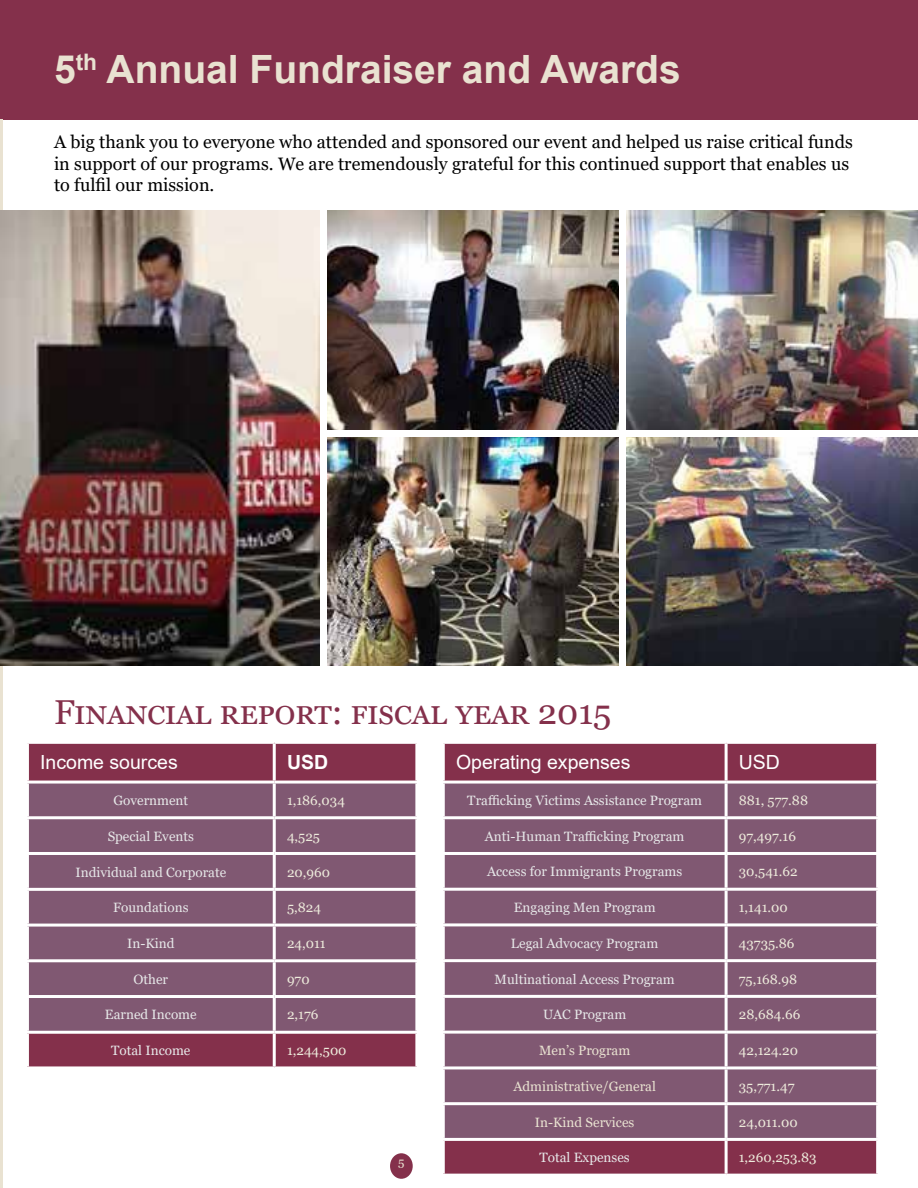
<style>
.page{position:relative;width:918px;height:1188px;background:#fff}
.page>*{position:absolute;margin:0;border:0;box-sizing:border-box;transform-origin:0 0}
.t1{font:700 39px "Arial";color:#e9e2d1}
.t2{font:34.5px "Georgia";letter-spacing:.035em;color:#84304b}
.t3{font:19.5px "Arial";color:#fff}
.t4{font:700 19.5px "Arial";color:#fff}
.t5{font:18px/21.6px "Georgia";color:#000}
.t6{font:13.5px "Georgia";color:#e6e7e8}
.t7{font:13.5px "Georgia";color:#edeadb}
.t8{font:13.5px "Georgia";color:#e9e2d1}
.t9{font:12px "Georgia";color:#e9e2d1}
</style>
<div class="page">
<div style="left:0;top:0;width:918px;height:119px;background:#84304b"></div>
<hr style="left:0;top:119px;width:3px;height:1069px;background:#e9e2d1">
<img style="left:0;top:210px;width:319px;height:456px">
<img style="left:627px;top:210px;width:291px;height:219px">
<img style="left:327px;top:210px;width:292px;height:219px">
<img style="left:327px;top:438px;width:292px;height:228px">
<img style="left:627px;top:438px;width:291px;height:228px">
<div style="left:29px;top:744px;width:386px;height:322px;background:#84304b"></div>
<div style="left:29px;top:784px;width:386px;height:247px;background:#805872"></div>
<div style="left:29px;top:819px;width:244px;height:212px;background:#805872"></div>
<div style="left:27px;top:1032px;width:247px;height:36px;background:#84304b"></div>
<hr style="left:273px;top:744px;width:3px;height:37px;background:#fff">
<hr style="left:26px;top:781px;width:248px;height:3px;background:#fff">
<hr style="left:274px;top:781px;width:144px;height:3px;background:#fff">
<hr style="left:273px;top:784px;width:3px;height:32px;background:#fff">
<hr style="left:274px;top:816px;width:144px;height:3px;background:#fff">
<hr style="left:273px;top:819px;width:3px;height:33px;background:#fff">
<hr style="left:26px;top:852px;width:248px;height:3px;background:#fff">
<hr style="left:274px;top:852px;width:144px;height:3px;background:#fff">
<hr style="left:273px;top:855px;width:3px;height:33px;background:#fff">
<hr style="left:26px;top:888px;width:248px;height:3px;background:#fff">
<hr style="left:274px;top:888px;width:144px;height:3px;background:#fff">
<hr style="left:273px;top:891px;width:3px;height:33px;background:#fff">
<hr style="left:26px;top:924px;width:248px;height:3px;background:#fff">
<hr style="left:274px;top:924px;width:144px;height:3px;background:#fff">
<hr style="left:273px;top:927px;width:3px;height:32px;background:#fff">
<hr style="left:26px;top:959px;width:248px;height:3px;background:#fff">
<hr style="left:274px;top:959px;width:144px;height:3px;background:#fff">
<hr style="left:273px;top:962px;width:3px;height:33px;background:#fff">
<hr style="left:26px;top:995px;width:248px;height:3px;background:#fff">
<hr style="left:274px;top:995px;width:144px;height:3px;background:#fff">
<hr style="left:273px;top:998px;width:3px;height:33px;background:#fff">
<hr style="left:26px;top:1031px;width:248px;height:3px;background:#fff">
<hr style="left:274px;top:1031px;width:144px;height:3px;background:#fff">
<hr style="left:273px;top:1034px;width:3px;height:32px;background:#fff">
<hr style="left:26px;top:1066px;width:248px;height:3px;background:#fff">
<hr style="left:26px;top:816px;width:248px;height:3px;background:#fff">
<hr style="left:26px;top:1034px;width:3px;height:32px;background:#fff">
<div style="left:445px;top:744px;width:431px;height:430px;background:#84304b"></div>
<div style="left:445px;top:784px;width:431px;height:354px;background:#805872"></div>
<div style="left:443px;top:1139px;width:283px;height:36px;background:#84304b"></div>
<hr style="left:725px;top:744px;width:3px;height:37px;background:#fff">
<hr style="left:442px;top:781px;width:284px;height:3px;background:#fff">
<hr style="left:726px;top:781px;width:153px;height:3px;background:#fff">
<hr style="left:725px;top:784px;width:3px;height:32px;background:#fff">
<hr style="left:726px;top:816px;width:153px;height:3px;background:#fff">
<hr style="left:725px;top:819px;width:3px;height:33px;background:#fff">
<hr style="left:442px;top:852px;width:284px;height:3px;background:#fff">
<hr style="left:726px;top:852px;width:153px;height:3px;background:#fff">
<hr style="left:725px;top:855px;width:3px;height:33px;background:#fff">
<hr style="left:442px;top:888px;width:284px;height:3px;background:#fff">
<hr style="left:726px;top:888px;width:153px;height:3px;background:#fff">
<hr style="left:725px;top:891px;width:3px;height:32px;background:#fff">
<hr style="left:442px;top:923px;width:284px;height:3px;background:#fff">
<hr style="left:726px;top:923px;width:153px;height:3px;background:#fff">
<hr style="left:725px;top:926px;width:3px;height:33px;background:#fff">
<hr style="left:442px;top:959px;width:284px;height:3px;background:#fff">
<hr style="left:726px;top:959px;width:153px;height:3px;background:#fff">
<hr style="left:725px;top:962px;width:3px;height:33px;background:#fff">
<hr style="left:442px;top:995px;width:284px;height:3px;background:#fff">
<hr style="left:726px;top:995px;width:153px;height:3px;background:#fff">
<hr style="left:725px;top:998px;width:3px;height:33px;background:#fff">
<hr style="left:442px;top:1031px;width:284px;height:3px;background:#fff">
<hr style="left:726px;top:1031px;width:153px;height:3px;background:#fff">
<hr style="left:725px;top:1034px;width:3px;height:32px;background:#fff">
<hr style="left:442px;top:1066px;width:284px;height:3px;background:#fff">
<hr style="left:726px;top:1066px;width:153px;height:3px;background:#fff">
<hr style="left:725px;top:1069px;width:3px;height:33px;background:#fff">
<hr style="left:442px;top:1102px;width:284px;height:3px;background:#fff">
<hr style="left:726px;top:1102px;width:153px;height:3px;background:#fff">
<hr style="left:725px;top:1105px;width:3px;height:33px;background:#fff">
<hr style="left:442px;top:1138px;width:284px;height:3px;background:#fff">
<hr style="left:726px;top:1138px;width:153px;height:3px;background:#fff">
<hr style="left:725px;top:1141px;width:3px;height:33px;background:#fff">
<hr style="left:442px;top:1174px;width:284px;height:3px;background:#fff">
<hr style="left:442px;top:816px;width:284px;height:3px;background:#fff">
<hr style="left:442px;top:1141px;width:3px;height:33px;background:#fff">
<div style="left:390px;top:1153px;width:23px;height:26px;background:#84304b;border-radius:50%"></div>
<h1 class="t1" style="left:54px;top:41px;width:628px">5<sup>th</sup> Annual Fundraiser and Awards</h1>
<h3 class="t5" style="left:54px;top:131px;width:801px">A big thank you to everyone who attended and sponsored our event and helped us raise critical funds in support of our programs. We are tremendously grateful for this continued support that enables us to fulfil our mission.</h3>
<h2 class="t2" style="left:54px;top:692px;width:559px">Financial report : fiscal year 2015</h2>
<h3 class="t3" style="left:40px;top:749px;width:139px">Income sources</h3>
<h3 class="t4" style="left:287px;top:749px;width:43px">USD</h3>
<p class="t6" style="left:113px;top:792px;width:76px">Government</p>
<p class="t7" style="left:287px;top:792px;width:59px">1,186,034</p>
<p class="t6" style="left:108px;top:828px;width:88px">Special Events</p>
<p class="t7" style="left:287px;top:828px;width:35px">4,525</p>
<p class="t6" style="left:75px;top:864px;width:152px">Individual and Corporate</p>
<p class="t7" style="left:287px;top:864px;width:45px">20,960</p>
<p class="t6" style="left:113px;top:899px;width:77px">Foundations</p>
<p class="t7" style="left:287px;top:899px;width:35px">5,824</p>
<p class="t6" style="left:127px;top:935px;width:49px">In-Kind</p>
<p class="t7" style="left:287px;top:935px;width:40px">24,011</p>
<p class="t6" style="left:134px;top:971px;width:36px">Other</p>
<p class="t7" style="left:287px;top:971px;width:24px">970</p>
<p class="t6" style="left:105px;top:1007px;width:93px">Earned Income</p>
<p class="t7" style="left:287px;top:1007px;width:33px">2,176</p>
<p class="t6" style="left:111px;top:1042px;width:81px">Total Income</p>
<p class="t7" style="left:287px;top:1042px;width:61px">1,244,500</p>
<h3 class="t3" style="left:456px;top:749px;width:176px">Operating expenses</h3>
<h3 class="t3" style="left:739px;top:749px;width:43px">USD</h3>
<p class="t6" style="left:467px;top:792px;width:236px">Trafficking Victims Assistance Program</p>
<p class="t7" style="left:739px;top:792px;width:71px">881, 577.88</p>
<p class="t6" style="left:485px;top:828px;width:201px">Anti-Human Trafficking Program</p>
<p class="t7" style="left:739px;top:828px;width:59px">97,497.16</p>
<p class="t6" style="left:487px;top:864px;width:197px">Access for Immigrants Programs</p>
<p class="t7" style="left:739px;top:864px;width:60px">30,541.62</p>
<p class="t6" style="left:514px;top:899px;width:143px">Engaging Men Program</p>
<p class="t7" style="left:739px;top:899px;width:50px">1,141.00</p>
<p class="t6" style="left:511px;top:935px;width:149px">Legal Advocacy Program</p>
<p class="t7" style="left:739px;top:935px;width:57px">43735.86</p>
<p class="t6" style="left:495px;top:971px;width:182px">Multinational Access Program</p>
<p class="t7" style="left:739px;top:971px;width:60px">75,168.98</p>
<p class="t6" style="left:543px;top:1007px;width:85px">UAC Program</p>
<p class="t7" style="left:739px;top:1007px;width:63px">28,684.66</p>
<p class="t8" style="left:539px;top:1042px;width:93px">Men’s Program</p>
<p class="t7" style="left:739px;top:1042px;width:61px">42,124.20</p>
<p class="t8" style="left:513px;top:1078px;width:144px">Administrative/General</p>
<p class="t7" style="left:739px;top:1078px;width:57px">35,771.47</p>
<p class="t8" style="left:535px;top:1114px;width:101px">In-Kind Services</p>
<p class="t7" style="left:739px;top:1114px;width:60px">24,011.00</p>
<p class="t6" style="left:540px;top:1150px;width:92px">Total Expenses</p>
<p class="t7" style="left:739px;top:1150px;width:79px">1,260,253.83</p>
<p class="t9" style="left:398px;top:1155px;width:8px">5</p>
</div>
